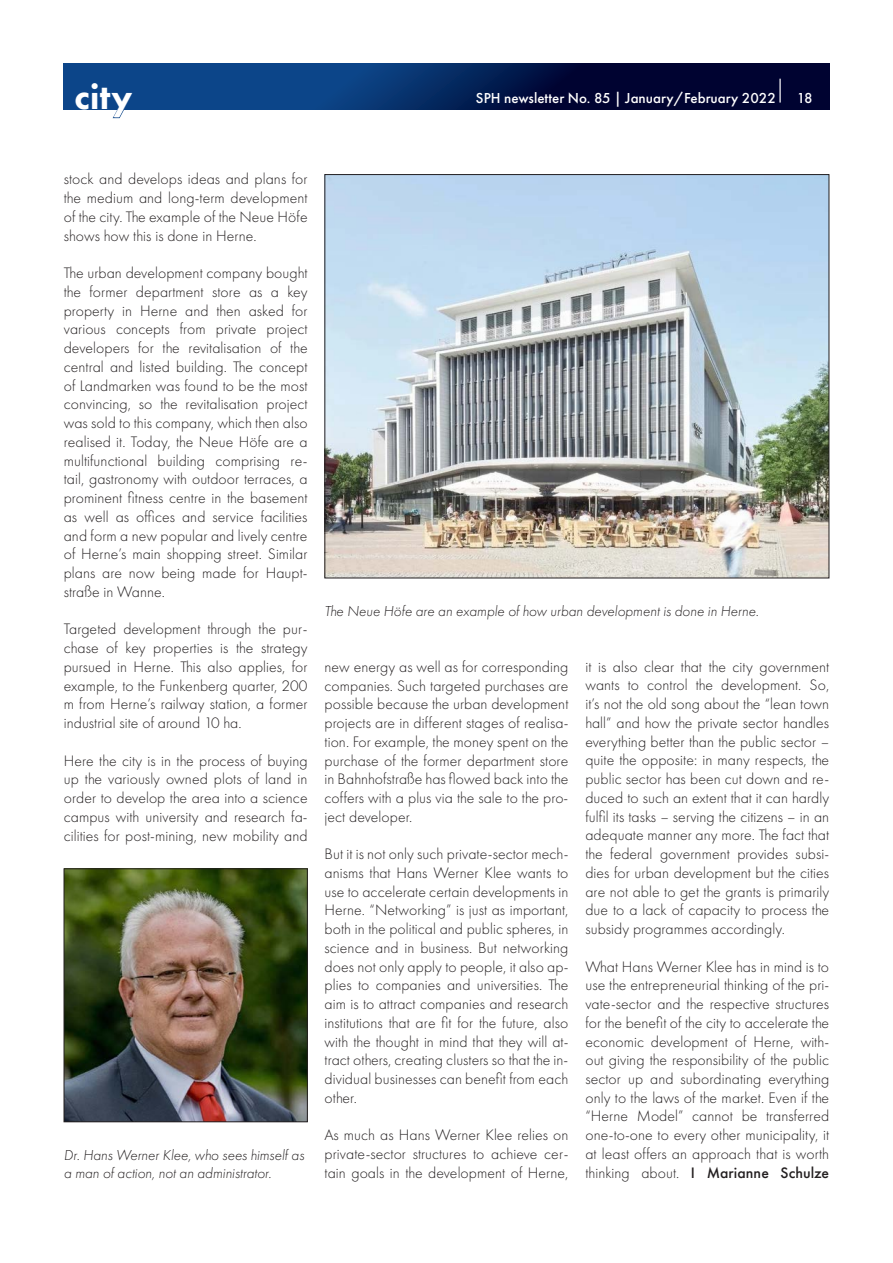
<style>
.page{position:relative;width:893px;height:1263px;background:#fff}
.page>*{position:absolute;margin:0;border:0;box-sizing:border-box;transform-origin:0 0}
.t1{font:800 36px "Futura PT";letter-spacing:.03em;color:#fff}
.t2{font:300 15.75px/18.8px "Futura PT";letter-spacing:.005em;color:#231f20;text-align:justify}
.t3{font:italic 300 15px/18.8px "Futura PT";color:#231f20}
.t4{font:500 15px "Futura PT";color:#fff}
.t5{font:500 15px "Futura PT";letter-spacing:.05em;color:#fff}
.t6{font:500 15px "Futura PT";letter-spacing:.03em;color:#fff}
.s1{color:#0c4589}
.s2{font-weight:500}
</style>
<div class="page">
<svg style="left:64px;top:64px;width:765px;height:45px;background:#05255d"></svg>
<hr style="left:779px;top:79px;width:2px;height:24px;background:#fff">
<img style="left:327px;top:176px;width:500px;height:400px">
<img style="left:66px;top:870px;width:240px;height:250px">
<div style="left:64px;top:868px;width:244px;height:254px;border:1px solid #231f20"></div>
<h1 class="t1" style="left:74px;top:75px;width:60px">cit<span class="s1">y</span></h1>
<p class="t5" style="left:441px;top:89px;width:325px">SPH newsletter No. 85 | January/February 202</p>
<p class="t4" style="left:476px;top:89px;width:302px">SPH newsletter No. 85 | January/February 2022</p>
<p class="t6" style="left:797px;top:89px;width:18px">18</p>
<h1 class="t1" style="left:74px;top:75px;width:92px">news</h1>
<p class="t2" style="left:64px;top:170px;width:245px">stock and develops ideas and plans for the medium and long-term development of the city. The example of the Neue Höfe shows how this is done in Herne.</p>
<p class="t2" style="left:64px;top:264px;width:245px">The urban development company bought the former department store as a key property in Herne and then asked for various concepts from private project developers for the revitalisation of the central and listed building. The concept of Landmarken was found to be the most convincing, so the revitalisation project was sold to this company, which then also realised it. Today, the Neue Höfe are a multifunctional building comprising re&shy;tail, gastronomy with outdoor terraces, a prominent fitness centre in the basement as well as offices and service facilities and form a new popular and lively centre of Herne’s main shopping street. Similar plans are now being made for Haupt&shy;straße in Wanne.</p>
<p class="t2" style="left:64px;top:620px;width:245px">Targeted development through the pur&shy;chase of key properties is the strategy pursued in Herne. This also applies, for example, to the Funkenberg quarter, 200 m from Herne’s railway station, a former industrial site of around 10 ha.</p>
<p class="t2" style="left:64px;top:751px;width:245px">Here the city is in the process of buying up the variously owned plots of land in order to develop the area into a science campus with university and research fa&shy;cilities for post-mining, new mobility and</p>
<p class="t3" style="left:64px;top:1145px;width:242px">Dr. Hans Werner Klee, who sees himself as a man of action, not an administrator.</p>
<p class="t3" style="left:325px;top:601px;width:435px">The Neue Höfe are an example of how urban development is done in Herne.</p>
<p class="t2" style="left:325px;top:657px;width:245px">new energy as well as for corresponding companies. Such targeted purchases are possible because the urban development projects are in different stages of realisa&shy;tion. For example, the money spent on the purchase of the former department store in Bahnhofstraße has flowed back into the coffers with a plus via the sale to the pro&shy;ject developer.</p>
<p class="t2" style="left:325px;top:845px;width:245px">But it is not only such private-sector mech&shy;anisms that Hans Werner Klee wants to use to accelerate certain developments in Herne. “Networking” is just as important, both in the political and public spheres, in science and in business. But networking does not only apply to people, it also ap&shy;plies to companies and universities. The aim is to attract companies and research institutions that are fit for the future, also with the thought in mind that they will at&shy;tract others, creating clusters so that the in&shy;dividual businesses can benefit from each other.</p>
<p class="t2" style="left:325px;top:1126px;width:245px">As much as Hans Werner Klee relies on private-sector structures to achieve cer&shy;tain goals in the development of Herne,</p>
<p class="t2" style="left:585px;top:657px;width:245px">it is also clear that the city government wants to control the development. So, it’s not the old song about the “lean town hall” and how the private sector handles everything better than the public sector – quite the opposite: in many respects, the public sector has been cut down and re&shy;duced to such an extent that it can hardly fulfil its tasks – serving the citizens – in an adequate manner any more. The fact that the federal government provides subsi&shy;dies for urban development but the cities are not able to get the grants is primarily due to a lack of capacity to process the subsidy programmes accordingly.</p>
<p class="t2" style="left:585px;top:957px;width:245px">What Hans Werner Klee has in mind is to use the entrepreneurial thinking of the pri&shy;vate-sector and the respective structures for the benefit of the city to accelerate the economic development of Herne, with&shy;out giving the responsibility of the public sector up and subordinating everything only to the laws of the market. Even if the “Herne Model” cannot be transferred one-to-one to every other municipality, it at least offers an approach that is worth thinking about. <span class="s2">I Marianne Schulze</span></p>
</div>
